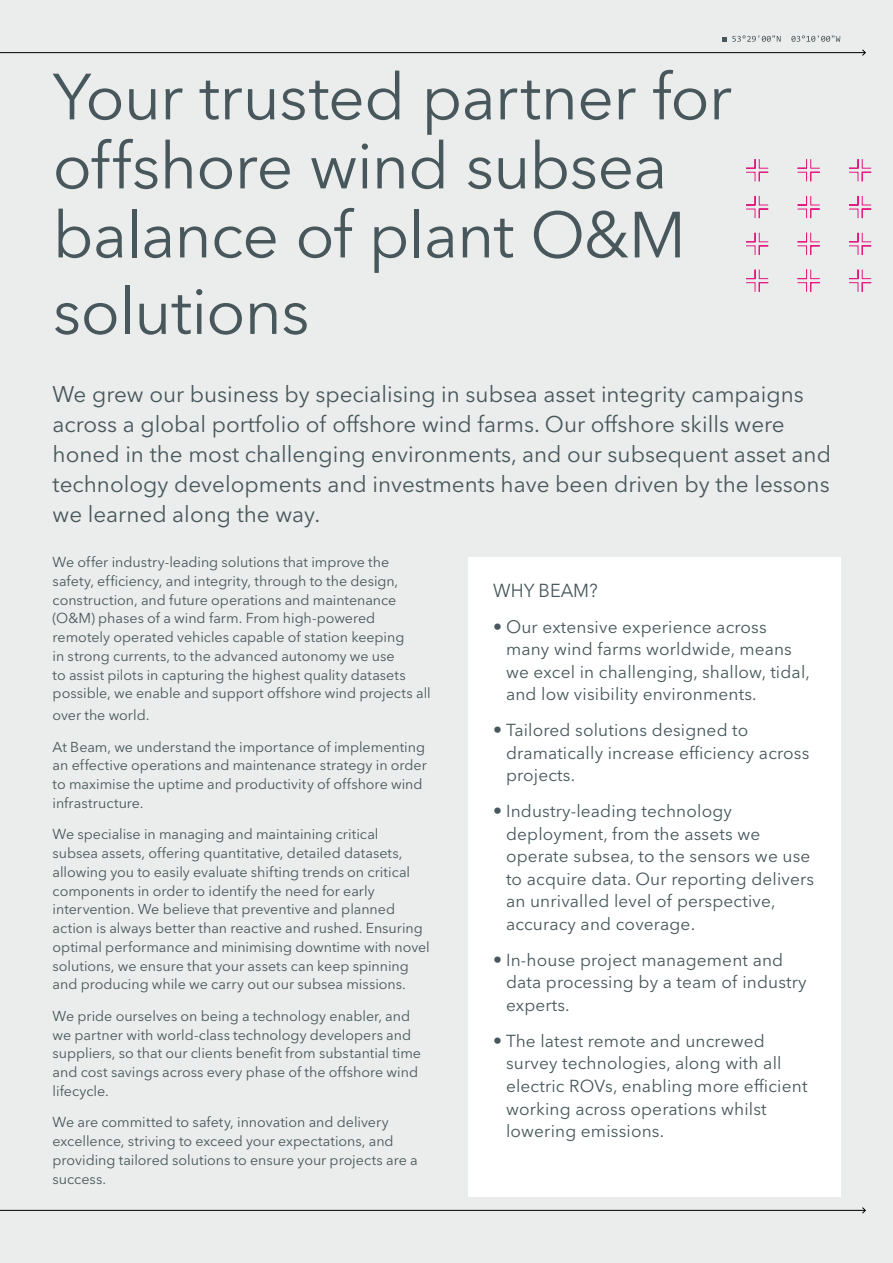
<style>
.page{position:relative;width:893px;height:1263px;background:#ebecec}
.page>*{position:absolute;margin:0;border:0;box-sizing:border-box;transform-origin:0 0}
.t1{font:64.5px/69px "Avenir Next LT Pro";letter-spacing:-.015em;color:#47575b}
.t2{font:22.5px/30px "Avenir Next LT Pro";color:#47575b}
.t3{font:18.75px "Avenir Next LT Pro";color:#47575b;scale:.96 1}
.t4{font:17.25px/22.6px "Avenir Next LT Pro";letter-spacing:.01em;color:#47575b}
.t5{font:14.25px/18.8px "Avenir Next LT Pro";color:#47575b}
.s1{font-size:17.85px}
</style>
<div class="page">
<hr style="left:0;top:1210px;width:865px;height:1px;background:#000">
<svg style="left:862px;top:1207px;width:4px;height:7px"></svg>
<hr style="left:0;top:52px;width:865px;height:1px;background:#000">
<svg style="left:862px;top:49px;width:4px;height:7px"></svg>
<div style="left:468px;top:557px;width:372px;height:640px;background:#fff"></div>
<svg style="left:746px;top:159px;width:126px;height:132px"></svg>
<svg style="left:722px;top:35px;width:59px;height:7px"></svg>
<svg style="left:791px;top:35px;width:49px;height:7px"></svg>
<h1 class="t1" style="left:53px;top:62px;width:681px">Your trusted partner for offshore wind subsea balance of plant O&amp;M</h1>
<h1 class="t1" style="left:53px;top:277px;width:259px">solutions</h1>
<p class="t2" style="left:53px;top:379px;width:780px">We grew our business by specialising in subsea asset integrity campaigns across a global portfolio of offshore wind farms. Our offshore skills were honed in the most challenging environments, and our subsequent asset and technology developments and investments have been driven by the lessons we learned along the way.</p>
<p class="t5" style="left:53px;top:553px;width:380px">We offer industry-leading solutions that improve the safety, efficiency, and integrity, through to the design, construction, and future operations and maintenance (O&amp;M) phases of a wind farm. From high-powered remotely operated vehicles capable of station keeping<br>in strong currents, to the advanced autonomy we use<br>to assist pilots in capturing the highest quality datasets possible, we enable and support offshore wind projects all</p>
<p class="t5" style="left:53px;top:706px;width:98px">over the world.</p>
<p class="t5" style="left:53px;top:737px;width:376px">At Beam, we understand the importance of implementing an effective operations and maintenance strategy in order to maximise the uptime and productivity of offshore wind infrastructure.</p>
<p class="t5" style="left:53px;top:825px;width:379px">We specialise in managing and maintaining critical<br>subsea assets, offering quantitative, detailed datasets, allowing you to easily evaluate shifting trends on critical components in order to identify the need for early intervention. We believe that preventive and planned action is always better than reactive and rushed. Ensuring optimal performance and minimising downtime with novel solutions, we ensure that your assets can keep spinning and producing while we carry out our subsea missions.</p>
<p class="t5" style="left:53px;top:1006px;width:370px">We pride ourselves on being a technology enabler, and we partner with world-class technology developers and suppliers, so that our clients benefit from substantial time and cost savings across every phase of the offshore wind lifecycle.</p>
<p class="t5" style="left:53px;top:1113px;width:367px">We are committed to safety, innovation and delivery excellence, striving to exceed your expectations, and providing tailored solutions to ensure your projects are a success.</p>
<h3 class="t3" style="left:493px;top:579px;width:111px">WHY BEAM?</h3>
<p class="t4" style="left:506px;top:615px;width:305px;text-indent:-13px"><span class="s1">• O</span>ur extensive experience across many wind farms worldwide, means we excel in challenging, shallow, tidal, and low visibility environments.</p>
<p class="t4" style="left:506px;top:719px;width:305px;text-indent:-13px"><span class="s1">•</span> Tailored solutions designed to dramatically increase efficiency across projects.</p>
<p class="t4" style="left:506px;top:800px;width:310px;text-indent:-13px"><span class="s1">•</span> Industry-leading technology deployment, from the assets we operate subsea, to the sensors we use to acquire data. Our reporting delivers an unrivalled level of perspective, accuracy and coverage.</p>
<p class="t4" style="left:506px;top:948px;width:302px;text-indent:-13px"><span class="s1">•</span> In-house project management and data processing by a team of industry experts.</p>
<p class="t4" style="left:506px;top:1029px;width:303px;text-indent:-13px"><span class="s1">•</span> The latest remote and uncrewed survey technologies, along with all electric ROVs, enabling more efficient working across operations whilst lowering emissions.</p>
</div>
